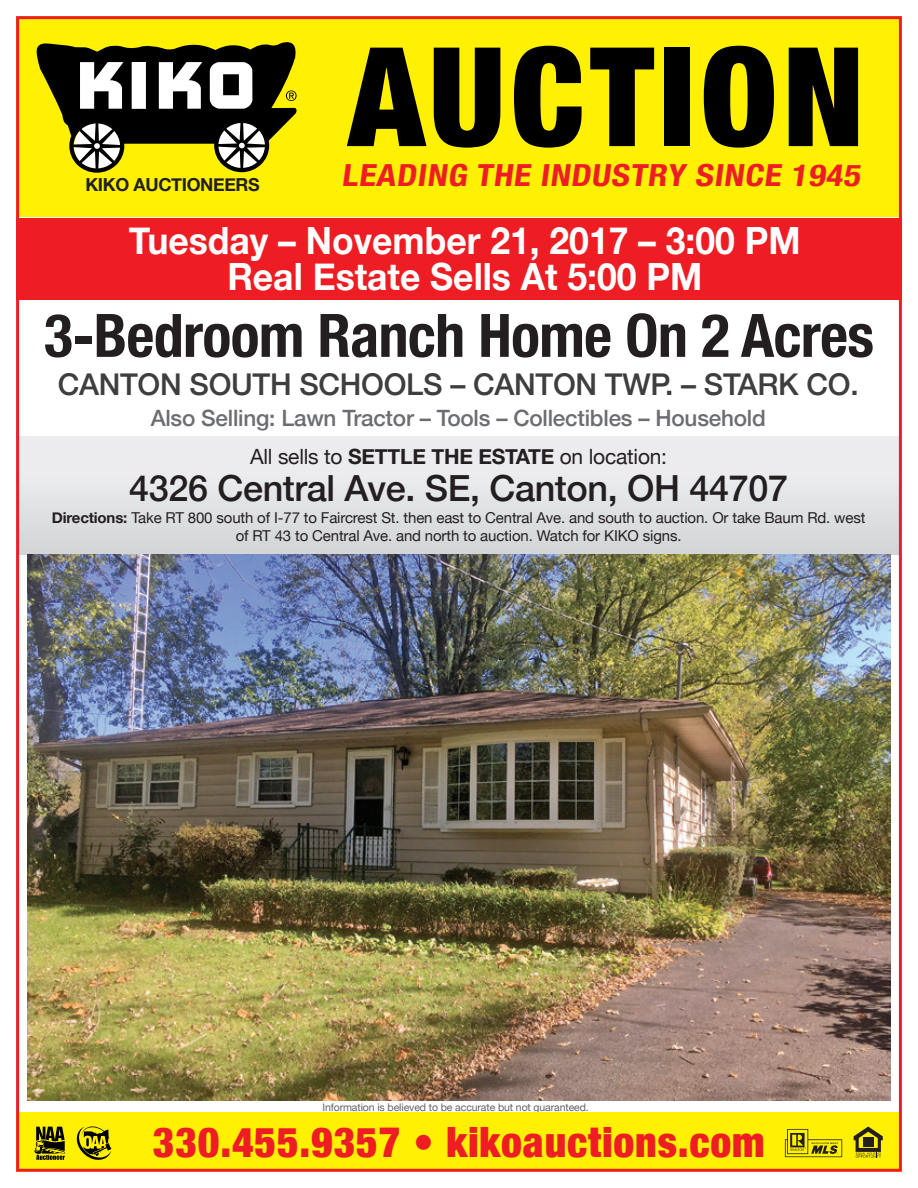
<style>
.page{position:relative;width:918px;height:1188px;background:#fff}
.page>*{position:absolute;margin:0;border:0;box-sizing:border-box;transform-origin:0 0}
.t1{font:900 condensed 137.85px "Helvetica Neue";letter-spacing:.04em;color:#000}
.t2{font:700 condensed 60px "Helvetica Neue";letter-spacing:-.01em;color:#231f20}
.t3{font:900 condensed 41.7px "Helvetica Neue";letter-spacing:.02em;color:#ee1d23}
.t4{font:700 37.5px "Helvetica Neue";color:#fff;scale:.95 1}
.t5{font:500 36px "Helvetica Neue";letter-spacing:-.01em;color:#231f20}
.t6{font:700 condensed 30.45px "Helvetica Neue";color:#ee1d23;scale:1.15 1}
.t7{font:500 30px "Helvetica Neue";letter-spacing:-.01em;color:#3e3e3f}
.t8{font:500 22.5px "Helvetica Neue";letter-spacing:-.01em;color:#6c6d70}
.t9{font:21px "Helvetica Neue";letter-spacing:-.01em;color:#231f20}
.t10{font:700 17.85px "Helvetica Neue";letter-spacing:-.02em;color:#231f20}
.t11{font:15px/18px "Helvetica Neue";letter-spacing:-.01em;color:#231f20;text-align:center}
.t12{font:10.5px "Helvetica Neue";letter-spacing:-.01em;color:#636366}
.s1{font-weight:700}
</style>
<div class="page">
<img style="left:16px;top:16px;width:886px;height:1156px">
<svg style="left:34px;top:1127px;width:31px;height:33px"></svg>
<svg style="left:34px;top:39px;width:263px;height:134px"></svg>
<svg style="left:77px;top:1126px;width:34px;height:34px"></svg>
<p class="t10" style="left:85px;top:171px;width:176px">KIKO AUCTIONEERS</p>
<p class="t1" style="left:348px;top:-16px;width:517px">AUCTION</p>
<p class="t6" style="left:341px;top:150px;width:458px">LEADING THE INDUSTRY SINCE 1945</p>
<p class="t4" style="left:129px;top:212px;width:709px">Tuesday – November 21, 2017 – 3:00 PM</p>
<p class="t4" style="left:227px;top:248px;width:501px">Real Estate Sells At 5:00 PM</p>
<p class="t2" style="left:44px;top:286px;width:832px">3-Bedroom Ranch Home On 2 Acres</p>
<p class="t7" style="left:58px;top:360px;width:803px">CANTON SOUTH SCHOOLS – CANTON TWP. – STARK CO.</p>
<p class="t8" style="left:151px;top:400px;width:617px">Also Selling: Lawn Tractor – Tools – Collectibles – Household</p>
<p class="t9" style="left:250px;top:441px;width:419px">All sells to <span class="s1">SETTLE THE ESTATE</span> on location:</p>
<p class="t5" style="left:129px;top:459px;width:661px">4326 Central Ave. SE, Canton, OH 44707</p>
<p class="t11" style="left:52px;top:510px;width:815px"><span class="s1">Directions:</span> Take RT 800 south of I-77 to Faircrest St. then east to Central Ave. and south to auction. Or take Baum Rd. west of RT 43 to Central Ave. and north to auction. Watch for KIKO signs.</p>
<p class="t12" style="left:322px;top:1100px;width:268px">Information is believed to be accurate but not guaranteed.</p>
<p class="t3" style="left:153px;top:1107px;width:613px">330.455.9357 • kikoauctions.com</p>
</div>
